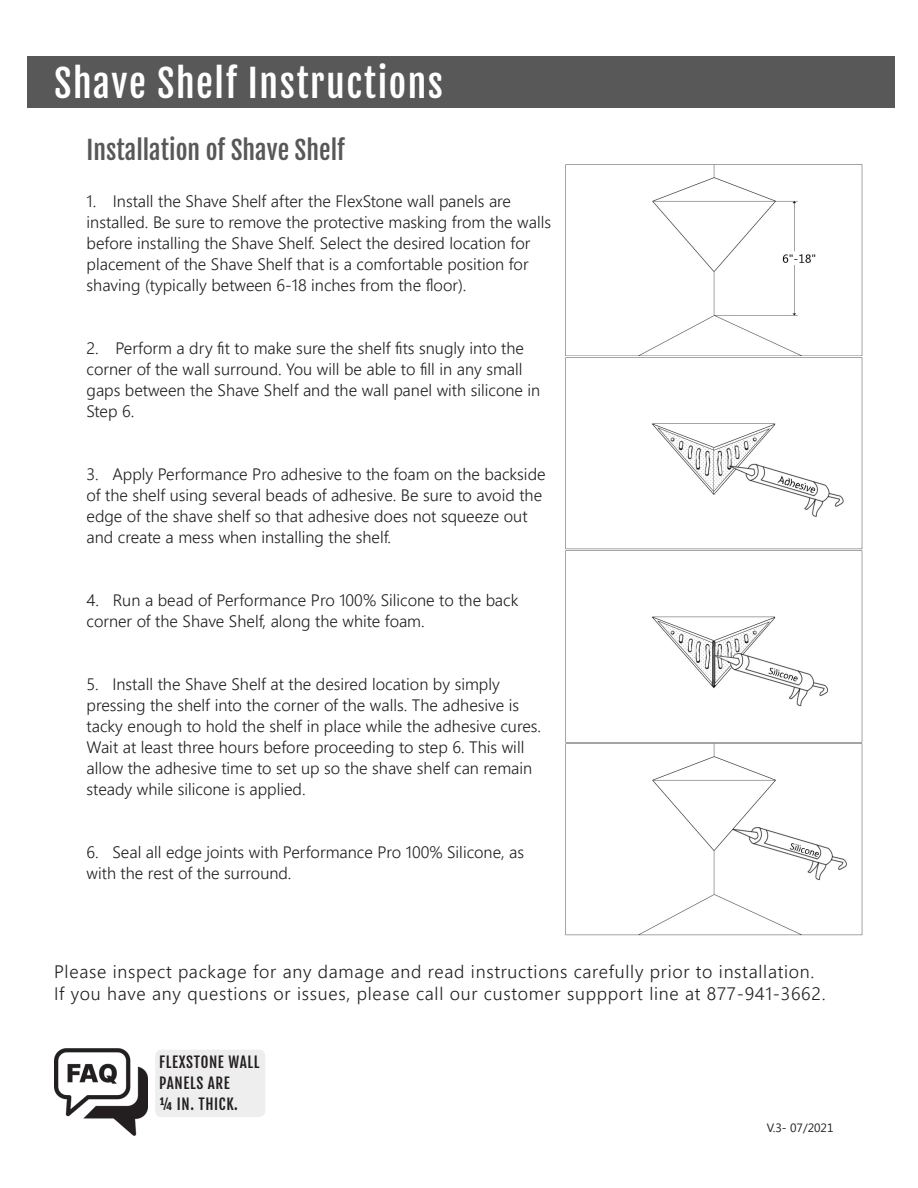
<style>
.page{position:relative;width:918px;height:1188px;background:#fff}
.page>*{position:absolute;margin:0;border:0;box-sizing:border-box;transform-origin:0 0}
.t1{font:37.5px "Fjalla One";letter-spacing:.04em;color:#fff}
.t2{font:25.5px "Fjalla One";color:#585858}
.t3{font:300 18px "Segoe UI";letter-spacing:.04em;color:#231f20}
.t4{font:300 16.5px/21px "Segoe UI";color:#231f20}
.t5{font:15px "Fjalla One";letter-spacing:.04em;color:#231f20}
.t6{font:12px "Segoe UI";color:#231f20}
</style>
<div class="page">
<div style="left:27px;top:56px;width:868px;height:52px;background:#585858"></div>
<img style="left:565px;top:164px;width:298px;height:192px">
<img style="left:565px;top:357px;width:298px;height:579px">
<div style="left:155px;top:1050px;width:110px;height:67px;background:#eee;border-radius:6px"></div>
<img style="left:54px;top:1049px;width:93px;height:86px">
<p class="t1" style="left:54px;top:60px;width:391px">Shave Shelf Instructions</p>
<p class="t2" style="left:87px;top:135px;width:260px">Installation of Shave Shelf</p>
<p class="t4" style="left:87px;top:190px;width:466px">1. Install the Shave Shelf after the FlexStone wall panels are installed. Be sure to remove the protective masking from the walls before installing the Shave Shelf. Select the desired location for placement of the Shave Shelf that is a comfortable position for shaving (typically between 6-18 inches from the floor).</p>
<p class="t4" style="left:87px;top:337px;width:455px">2. Perform a dry fit to make sure the shelf fits snugly into the corner of the wall surround. You will be able to fill in any small gaps between the Shave Shelf and the wall panel with silicone in Step 6.</p>
<p class="t4" style="left:87px;top:463px;width:461px">3. Apply Performance Pro adhesive to the foam on the backside of the shelf using several beads of adhesive. Be sure to avoid the edge of the shave shelf so that adhesive does not squeeze out and create a mess when installing the shelf.</p>
<p class="t4" style="left:87px;top:589px;width:433px">4. Run a bead of Performance Pro 100% Silicone to the back corner of the Shave Shelf, along the white foam.</p>
<p class="t4" style="left:87px;top:673px;width:415px">5. Install the Shave Shelf at the desired location by simply</p>
<p class="t4" style="left:87px;top:694px;width:456px">pressing the shelf into the corner of the walls. The adhesive is tacky enough to hold the shelf in place while the adhesive cures.</p>
<p class="t4" style="left:87px;top:736px;width:447px">Wait at least three hours before proceeding to step 6. This will allow the adhesive time to set up so the shave shelf can remain steady while silicone is applied.</p>
<p class="t4" style="left:87px;top:841px;width:439px">6. Seal all edge joints with Performance Pro 100% Silicone, as with the rest of the surround.</p>
<p class="t3" style="left:54px;top:957px;width:762px">Please inspect package for any damage and read instructions carefully prior to installation.</p>
<p class="t3" style="left:54px;top:979px;width:773px">If you have any questions or issues, please call our customer suppport line at 877-941-3662.</p>
<p class="t5" style="left:159px;top:1053px;width:102px">FLEXSTONE WALL</p>
<p class="t5" style="left:159px;top:1074px;width:72px">PANELS ARE</p>
<p class="t5" style="left:159px;top:1095px;width:80px">1/4 IN. THICK.</p>
<p class="t6" style="left:767px;top:1121px;width:68px">V.3- 07/2021</p>
</div>
